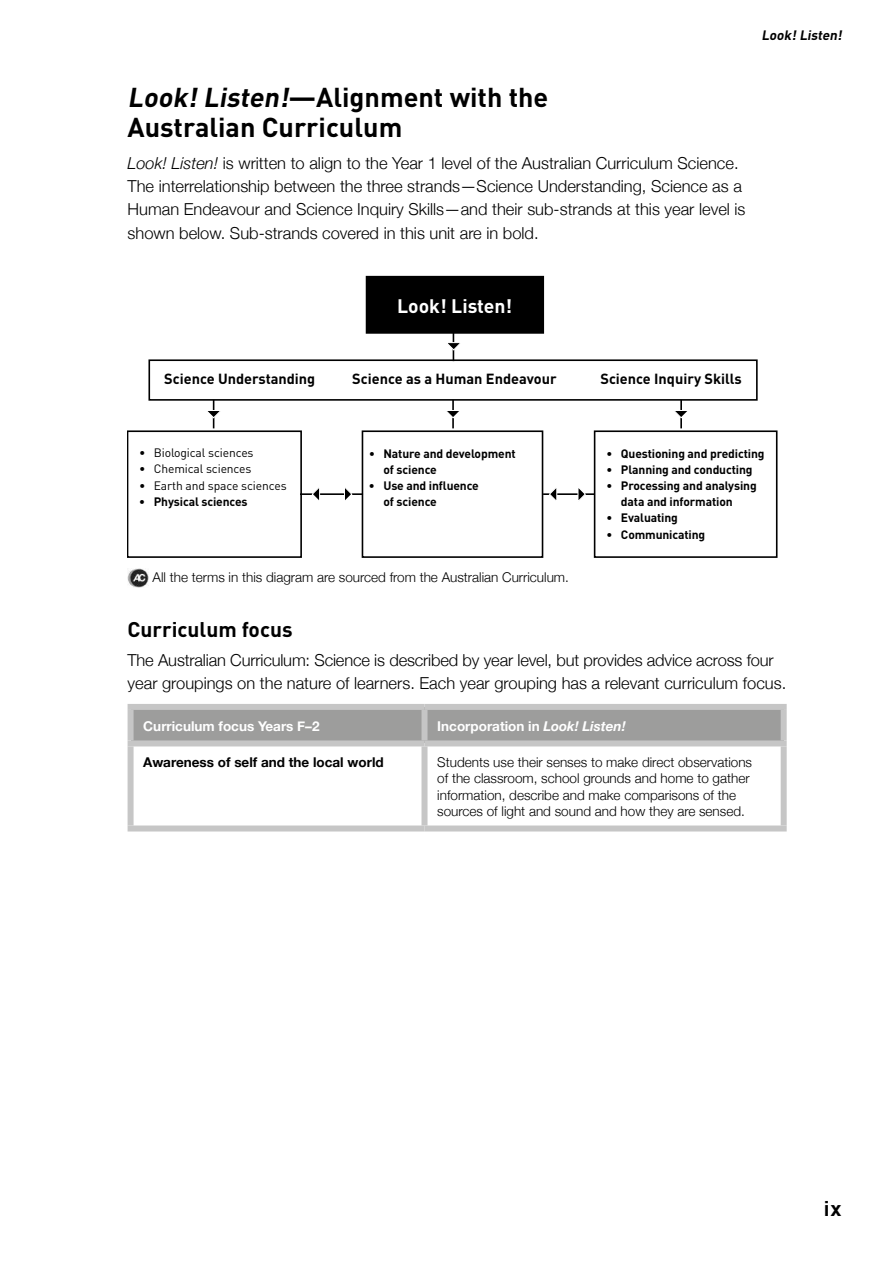
<style>
.page{position:relative;width:893px;height:1263px;background:#fff}
.page>*{position:absolute;margin:0;border:0;box-sizing:border-box;transform-origin:0 0}
.t1{font:700 27px/30px "DIN";color:#000}
.t2{font:700 21px "DIN";color:#000}
.t3{font:700 19.35px "DIN";color:#fff}
.t4{font:300 16.5px/23.5px "Helvetica Neue";color:#000}
.t5{font:700 14.55px "DIN";color:#000}
.t6{font:300 13.5px/16.2px "Helvetica Neue";color:#000}
.t7{font:700 13.5px "Helvetica Neue";color:#fff}
.t8{font:700 13.5px "Helvetica Neue";color:#000}
.t9{font:italic 700 13.5px "DIN";color:#000}
.t10{font:700 12.15px/16px "DIN";letter-spacing:-.01em;color:#000}
.t11{font:12.15px "DIN";letter-spacing:-.01em;color:#000}
.s1{font-style:italic}
.s2{font-weight:400}
</style>
<div class="page">
<div style="left:148px;top:359px;width:610px;height:42px;border:2px solid #000"></div>
<div style="left:368px;top:278px;width:174px;height:53px;background:#000"></div>
<div style="left:366px;top:276px;width:178px;height:58px;border:5px solid #000"></div>
<div style="left:128px;top:430px;width:174px;height:128px;border:2px solid #000"></div>
<div style="left:594px;top:430px;width:183px;height:128px;border:2px solid #000"></div>
<div style="left:362px;top:430px;width:181px;height:128px;border:2px solid #000"></div>
<svg style="left:444px;top:333px;width:18px;height:28px"></svg>
<svg style="left:204px;top:400px;width:18px;height:28px"></svg>
<hr style="left:300px;top:493px;width:63px;height:2px;background:#000">
<svg style="left:311px;top:487px;width:10px;height:13px"></svg>
<svg style="left:343px;top:487px;width:10px;height:14px"></svg>
<hr style="left:543px;top:493px;width:52px;height:2px;background:#000">
<svg style="left:548px;top:488px;width:10px;height:13px"></svg>
<svg style="left:577px;top:488px;width:9px;height:12px"></svg>
<hr style="left:452px;top:400px;width:2px;height:28px;background:#000">
<svg style="left:446px;top:409px;width:13px;height:10px"></svg>
<hr style="left:680px;top:400px;width:2px;height:28px;background:#000">
<svg style="left:674px;top:409px;width:14px;height:10px"></svg>
<img style="left:128px;top:568px;width:21px;height:20px">
<div style="left:131px;top:707px;width:293px;height:36px;background:#9d9d9c"></div>
<div style="left:424px;top:707px;width:360px;height:36px;background:#9d9d9c"></div>
<div style="left:128px;top:740px;width:296px;height:6px;background:#c6c6c6"></div>
<div style="left:424px;top:740px;width:363px;height:6px;background:#c6c6c6"></div>
<div style="left:128px;top:704px;width:296px;height:6px;background:#c6c6c6"></div>
<div style="left:128px;top:710px;width:6px;height:30px;background:#c6c6c6"></div>
<div style="left:424px;top:704px;width:363px;height:6px;background:#c6c6c6"></div>
<div style="left:421px;top:710px;width:6px;height:30px;background:#c6c6c6"></div>
<div style="left:781px;top:710px;width:6px;height:30px;background:#c6c6c6"></div>
<div style="left:128px;top:746px;width:6px;height:79px;background:#c6c6c6"></div>
<div style="left:421px;top:746px;width:6px;height:79px;background:#c6c6c6"></div>
<div style="left:781px;top:746px;width:6px;height:79px;background:#c6c6c6"></div>
<div style="left:128px;top:825px;width:296px;height:6px;background:#c6c6c6"></div>
<div style="left:424px;top:825px;width:363px;height:6px;background:#c6c6c6"></div>
<p class="t9" style="left:761px;top:26px;width:85px">Look!Listen!</p>
<h1 class="t1" style="left:128px;top:81px;width:422px"><span class="s1">Look!Listen!</span>—Alignment with the<br>Australian Curriculum</h1>
<p class="t4" style="left:128px;top:150px;width:619px"><span class="s1">Look! Listen!</span> is written to align to the Year 1 level of the Australian Curriculum Science.<br>The interrelationship between the three strands—Science Understanding, Science as a Human Endeavour and Science Inquiry Skills—and their sub-strands at this year level is shown below. Sub-strands covered in this unit are in bold.</p>
<p class="t3" style="left:397px;top:293px;width:117px">Look! Listen!</p>
<p class="t5" style="left:164px;top:369px;width:153px">Science Understanding</p>
<p class="t5" style="left:352px;top:369px;width:206px">Science as a Human Endeavour</p>
<p class="t5" style="left:600px;top:369px;width:143px">Science Inquiry Skills</p>
<p class="t11" style="left:139px;top:446px;width:116px">• Biological sciences</p>
<p class="t11" style="left:139px;top:462px;width:114px">• Chemical sciences</p>
<p class="t11" style="left:139px;top:478px;width:149px">• Earth and space sciences</p>
<p class="t10" style="left:139px;top:493px;width:110px">• Physical sciences</p>
<p class="t10" style="left:383px;top:445px;width:134px;text-indent:-15px"><span class="s2">•</span> Nature and development of science</p>
<p class="t10" style="left:383px;top:477px;width:97px;text-indent:-15px">• Use and influence of science</p>
<p class="t10" style="left:606px;top:445px;width:160px">• Questioning and predicting</p>
<p class="t10" style="left:606px;top:461px;width:148px">• Planning and conducting</p>
<p class="t10" style="left:621px;top:477px;width:137px;text-indent:-15px">• Processing and analysing data and information</p>
<p class="t10" style="left:606px;top:509px;width:73px">• Evaluating</p>
<p class="t10" style="left:606px;top:526px;width:100px">• Communicating</p>
<p class="t6" style="left:153px;top:568px;width:418px">All the terms in this diagram are sourced from the Australian Curriculum.</p>
<p class="t2" style="left:128px;top:615px;width:167px">Curriculum focus</p>
<p class="t4" style="left:128px;top:648px;width:660px">The Australian Curriculum: Science is described by year level, but provides advice across four year groupings on the nature of learners. Each year grouping has a relevant curriculum focus.</p>
<p class="t7" style="left:143px;top:715px;width:178px">Curriculum focus Years F–2</p>
<p class="t7" style="left:437px;top:715px;width:190px">Incorporation in <span class="s1">Look! Listen!</span></p>
<p class="t8" style="left:143px;top:752px;width:242px">Awareness of self and the local world</p>
<p class="t6" style="left:437px;top:753px;width:316px">Students use their senses to make direct observations of the classroom, school grounds and home to gather information, describe and make comparisons of the sources of light and sound and how they are sensed.</p>
<p class="t2" style="left:824px;top:1194px;width:19px">ix</p>
</div>
